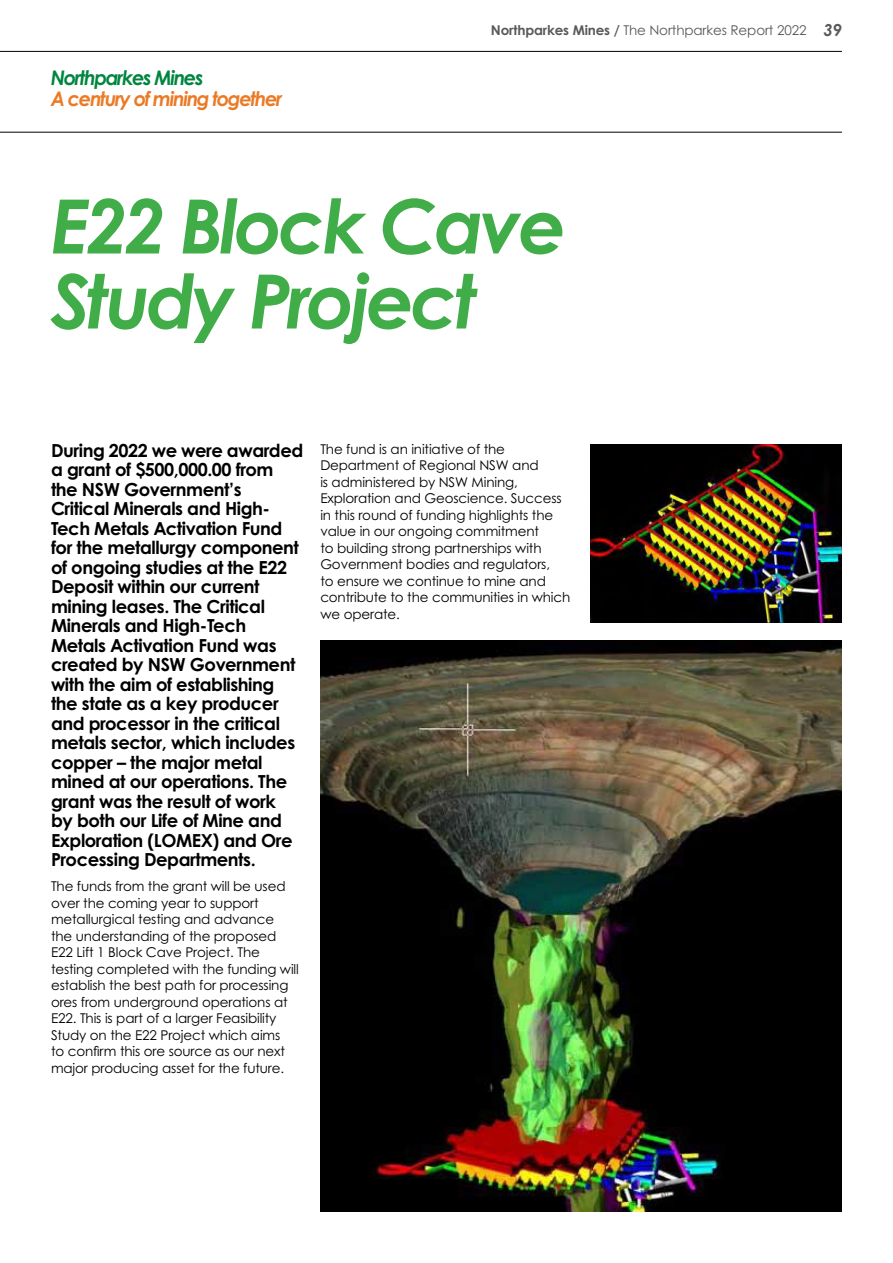
<style>
.page{position:relative;width:893px;height:1263px;background:#fff}
.page>*{position:absolute;margin:0;border:0;box-sizing:border-box;transform-origin:0 0}
.t1{font:italic 700 75px/75px "Century Gothic Pro";letter-spacing:-.05em;color:#41ad49}
.t2{font:italic 700 20.1px "Century Gothic Pro";letter-spacing:-.07em;color:#eb7a25;scale:.96 1}
.t3{font:italic 700 20.1px "Century Gothic Pro";letter-spacing:-.07em;color:#00853f;scale:.96 1}
.t4{font:700 18px/19.5px "Century Gothic Pro";letter-spacing:-.025em;color:#000}
.t5{font:13.5px/16.5px "Century Gothic Pro";letter-spacing:-.01em;color:#000}
.t6{font:13.5px "Century Gothic Pro";letter-spacing:-.01em;color:#58595b}
.s1{font-weight:700}
.s2{font-weight:700;font-style:italic;font-size:16.5px}
</style>
<div class="page">
<hr style="left:0;top:51px;width:842px;height:1px;background:#000">
<hr style="left:0;top:132px;width:842px;height:1px;background:#000">
<img style="left:320px;top:640px;width:522px;height:572px">
<img style="left:590px;top:444px;width:251px;height:178px">
<h2 class="t3" style="left:51px;top:65px;width:161px">Northparkes Mines</h2>
<h2 class="t2" style="left:51px;top:86px;width:243px">A century of mining together</h2>
<p class="t6" style="left:491px;top:22px;width:353px"><span class="s1">Northparkes Mines /</span> The Northparkes Report 2022 <span class="s2">39</span></p>
<h1 class="t1" style="left:51px;top:187px;width:517px">E22 Block Cave<br>Study Project</h1>
<p class="t4" style="left:51px;top:440px;width:254px">During 2022 we were awarded a grant of $500,000.00 from the NSW Government’s<br>Critical Minerals and High-<br>Tech Metals Activation Fund for the metallurgy component of ongoing studies at the E22<br>Deposit within our current mining leases. The Critical<br>Minerals and High-Tech<br>Metals Activation Fund was created by NSW Government with the aim of establishing the state as a key producer and processor in the critical metals sector, which includes copper – the major metal mined at our operations. The grant was the result of work<br>by both our Life of Mine and<br>Exploration (LOMEX) and Ore<br>Processing Departments.</p>
<p class="t5" style="left:51px;top:878px;width:249px">The funds from the grant will be used over the coming year to support metallurgical testing and advance<br>the understanding of the proposed E22 Lift 1 Block Cave Project. The testing completed with the funding will establish the best path for processing ores from underground operations at E22. This is part of a larger Feasibility Study on the E22 Project which aims<br>to confirm this ore source as our next major producing asset for the future.</p>
<p class="t5" style="left:320px;top:440px;width:252px">The fund is an initiative of the<br>Department of Regional NSW and<br>is administered by NSW Mining,<br>Exploration and Geoscience. Success in this round of funding highlights the value in our ongoing commitment<br>to building strong partnerships with<br>Government bodies and regulators,<br>to ensure we continue to mine and contribute to the communities in which we operate.</p>
</div>
